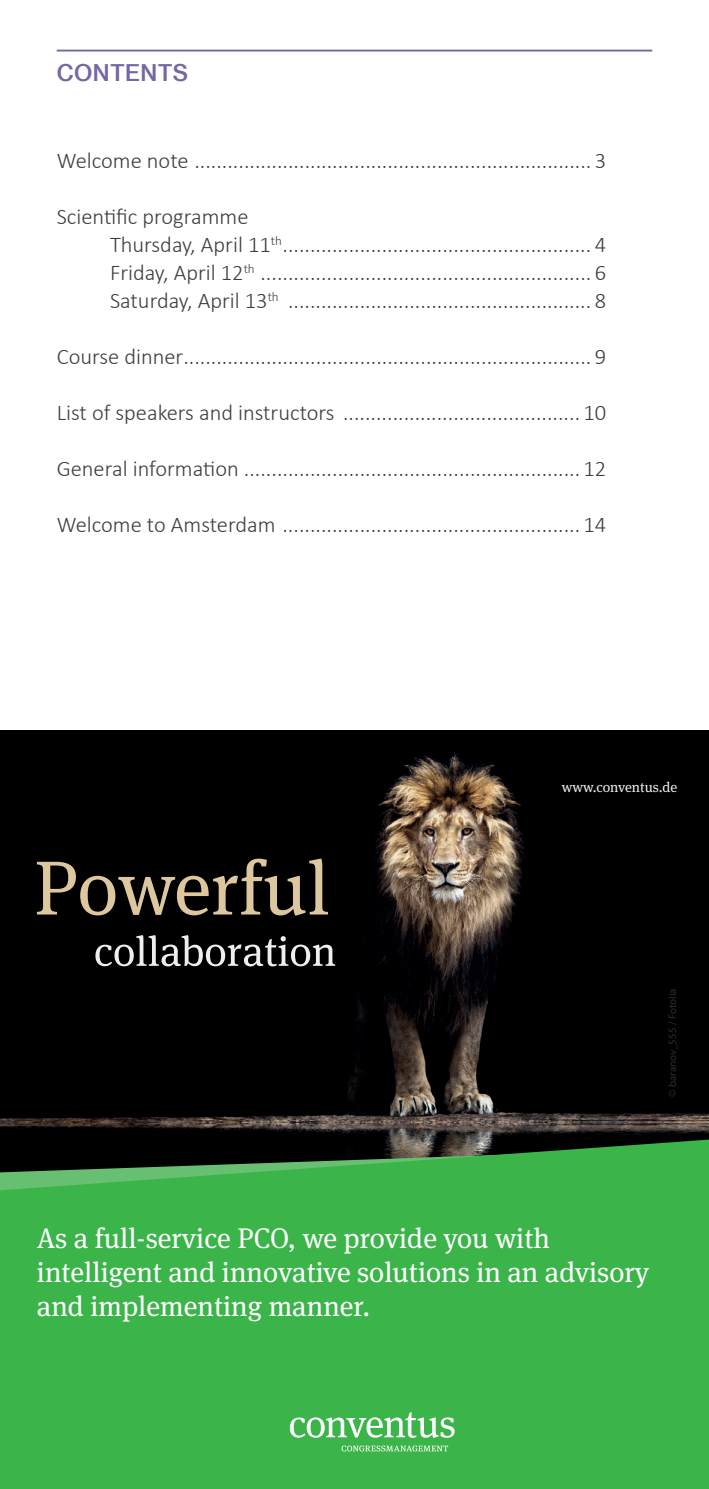
<style>
.page{position:relative;width:709px;height:1489px;background:#fff}
.page>*{position:absolute;margin:0;border:0;box-sizing:border-box;transform-origin:0 0}
.t1{font:28.25px/34px "Meta Serif Pro";color:#fff}
.t2{font:300 22.5px/28px "Calibri";color:#3e3e3f}
.t3{font:22.5px "N Haas Grotesk TX Pro 65 Md";letter-spacing:.015em;color:#7567a4}
.t4{font:14.25px "Meta Serif Pro";color:#edeeed}
.t5{font:11px "Myriad Pro";color:#292d2f}
</style>
<div class="page">
<hr style="left:57px;top:50px;width:595px;height:1px;background:#7567a4">
<img style="left:0;top:730px;width:709px;height:403px">
<svg style="left:37px;top:858px;width:291px;height:57px;background:#3e382d"></svg>
<svg style="left:95px;top:935px;width:240px;height:31px;background:#424243"></svg>
<svg style="left:0;top:1133px;width:709px;height:355px;background:#38a846"></svg>
<svg style="left:290px;top:1411px;width:164px;height:26px"></svg>
<svg style="left:341px;top:1445px;width:107px;height:6px"></svg>
<p class="t3" style="left:57px;top:59px;width:133px">CONTENTS</p>
<p class="t2" style="left:57px;top:146px;width:551px">Welcome note ........................................................................ 3</p>
<p class="t2" style="left:110px;top:202px;width:498px;text-indent:-53px">Scientific programme<br>Thursday, April 11<sup>th</sup>........................................................ 4<br>Friday, April 12<sup>th</sup> ............................................................ 6<br>Saturday, April 13<sup>th</sup> ....................................................... 8</p>
<p class="t2" style="left:57px;top:342px;width:551px">Course dinner.......................................................................... 9</p>
<p class="t2" style="left:57px;top:398px;width:551px">List of speakers and instructors ........................................... 10</p>
<p class="t2" style="left:57px;top:454px;width:551px">General information ............................................................. 12</p>
<p class="t2" style="left:57px;top:510px;width:551px">Welcome to Amsterdam ...................................................... 14</p>
<p class="t4" style="left:561px;top:776px;width:117px">www.conventus.de</p>
<p class="t5" style="left:665px;top:1097px;width:110px;rotate:-90deg">© baranov_555 / Fotolia</p>
<p class="t1" style="left:37px;top:1219px;width:614px">As a full-service PCO, we provide you with intelligent and innovative solutions in an advisory and implementing manner.</p>
</div>
